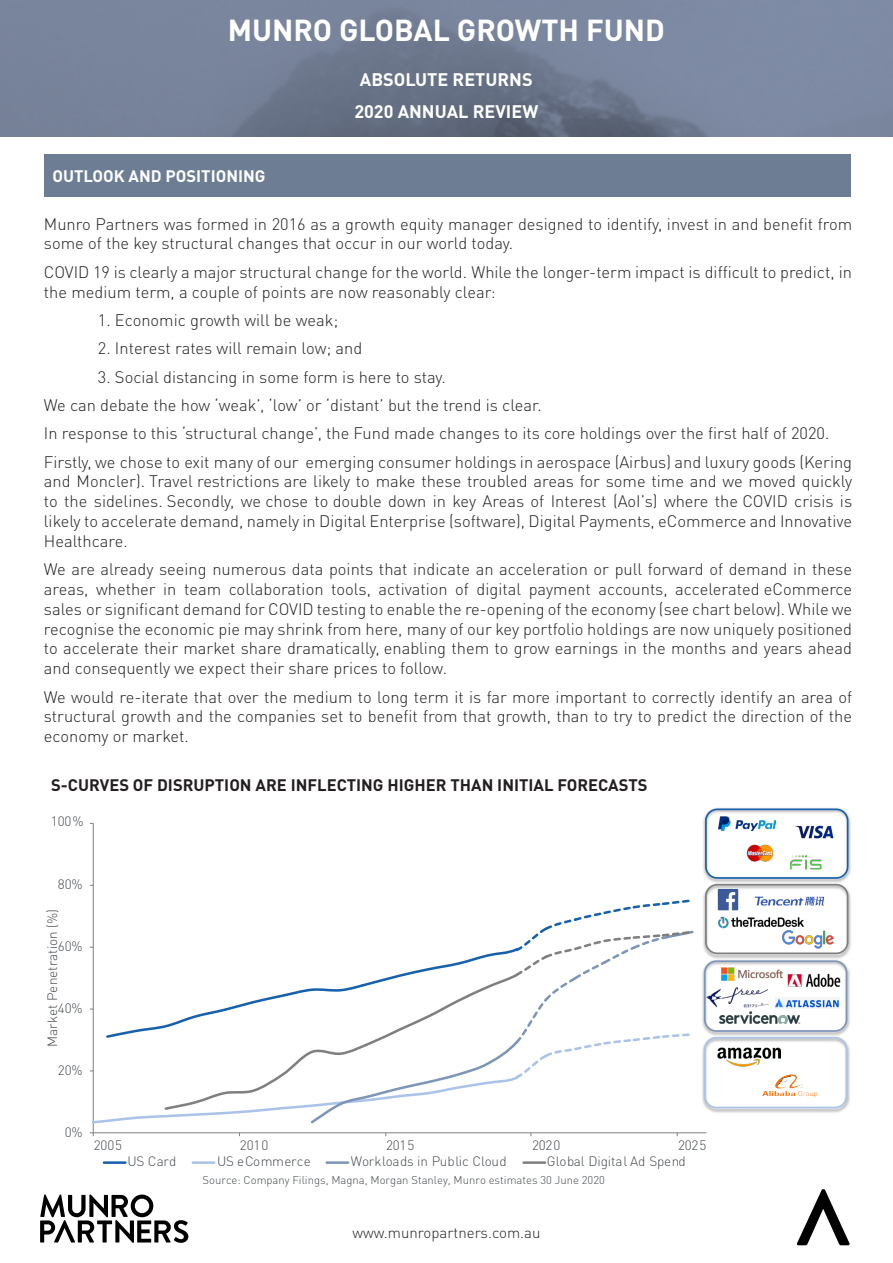
<style>
.page{position:relative;width:893px;height:1263px;background:#fff}
.page>*{position:absolute;margin:0;border:0;box-sizing:border-box;transform-origin:0 0}
.t1{font:700 30px "DIN Pro";color:#fff}
.t2{font:700 18px "DIN Pro";color:#fff}
.t3{font:300 16.5px/19.8px "DIN Pro";color:#231f20;text-align:justify}
.t4{font:700 16.5px "DIN Pro";color:#231f20}
.t5{font:700 16.5px "DIN Pro";color:#fff}
.t6{font:300 15px "DIN Pro";color:#231f20}
.t7{font:300 13.5px "DIN Pro";color:#43494c}
.t8{font:300 11.25px "DIN Pro";color:#43494c}
</style>
<div class="page">
<img style="left:0;top:0;width:893px;height:137px">
<svg style="left:797px;top:1189px;width:53px;height:56px"></svg>
<svg style="left:40px;top:1194px;width:148px;height:49px"></svg>
<div style="left:44px;top:154px;width:807px;height:43px;background:#6d7e94"></div>
<img style="left:703px;top:808px;width:148px;height:73px">
<div style="left:705px;top:808px;width:143px;height:71px;border:2px solid #1661ad;border-radius:11px"></div>
<img style="left:703px;top:881px;width:148px;height:77px">
<div style="left:705px;top:884px;width:143px;height:70px;border:2px solid #7f7f7f;border-radius:11px"></div>
<img style="left:702px;top:958px;width:148px;height:76px">
<div style="left:704px;top:960px;width:143px;height:72px;border:2px solid #7d95b7;border-radius:12px"></div>
<img style="left:702px;top:1034px;width:148px;height:79px">
<div style="left:704px;top:1037px;width:143px;height:71px;border:2px solid #abc3e8;border-radius:12px"></div>
<hr style="left:93px;top:823px;width:1px;height:310px;background:#7f7f7f">
<hr style="left:93px;top:1132px;width:613px;height:1px;background:#7f7f7f">
<svg style="left:90px;top:899px;width:600px;height:237px"></svg>
<svg style="left:163px;top:971px;width:357px;height:140px"></svg>
<hr style="left:104px;top:1161px;width:21px;height:3px;background:#1661ad">
<hr style="left:193px;top:1161px;width:21px;height:3px;background:#abc3e8">
<hr style="left:327px;top:1161px;width:21px;height:3px;background:#7d95b7">
<hr style="left:524px;top:1161px;width:21px;height:3px;background:#7f7f7f">
<img style="left:706px;top:883px;width:45px;height:32px">
<img style="left:718px;top:809px;width:58px;height:28px">
<img style="left:794px;top:824px;width:41px;height:17px">
<img style="left:745px;top:842px;width:29px;height:22px">
<img style="left:788px;top:854px;width:35px;height:16px">
<img style="left:752px;top:880px;width:74px;height:42px">
<img style="left:708px;top:908px;width:106px;height:27px">
<img style="left:782px;top:931px;width:51px;height:18px">
<img style="left:708px;top:954px;width:88px;height:40px">
<img style="left:705px;top:985px;width:65px;height:24px">
<img style="left:702px;top:1009px;width:116px;height:18px">
<img style="left:783px;top:966px;width:62px;height:30px">
<img style="left:717px;top:1040px;width:63px;height:35px">
<img style="left:756px;top:1067px;width:66px;height:36px">
<img style="left:776px;top:997px;width:64px;height:11px">
<p class="t1" style="left:228px;top:7px;width:439px">MUNRO GLOBAL GROWTH FUND</p>
<p class="t2" style="left:360px;top:65px;width:174px">ABSOLUTE RETURNS</p>
<p class="t2" style="left:354px;top:98px;width:185px">2020 ANNUAL REVIEW</p>
<p class="t5" style="left:52px;top:163px;width:215px">OUTLOOK AND POSITIONING</p>
<p class="t3" style="left:44px;top:213px;width:810px">Munro Partners was formed in 2016 as a growth equity manager designed to identify, invest in and benefit from some of the key structural changes that occur in our world today.</p>
<p class="t3" style="left:44px;top:261px;width:810px">COVID 19 is clearly a major structural change for the world. While the longer-term impact is difficult to predict, in the medium term, a couple of points are now reasonably clear:</p>
<p class="t3" style="left:98px;top:309px;width:242px">1. Economic growth will be weak;</p>
<p class="t3" style="left:98px;top:337px;width:266px">2. Interest rates will remain low; and</p>
<p class="t3" style="left:98px;top:366px;width:349px">3. Social distancing in some form is here to stay.</p>
<p class="t3" style="left:44px;top:394px;width:500px">We can debate the how ‘weak’, ‘low’ or ‘distant’ but the trend is clear.</p>
<p class="t3" style="left:44px;top:422px;width:787px">In response to this ‘structural change’, the Fund made changes to its core holdings over the first half of 2020.</p>
<p class="t3" style="left:44px;top:451px;width:810px">Firstly, we chose to exit many of our emerging consumer holdings in aerospace (Airbus) and luxury goods (Kering and Moncler). Travel restrictions are likely to make these troubled areas for some time and we moved quickly to the sidelines. Secondly, we chose to double down in key Areas of Interest (AoI’s) where the COVID crisis is likely to accelerate demand, namely in Digital Enterprise (software), Digital Payments, eCommerce and Innovative Healthcare.</p>
<p class="t3" style="left:44px;top:558px;width:810px">We are already seeing numerous data points that indicate an acceleration or pull forward of demand in these areas, whether in team collaboration tools, activation of digital payment accounts, accelerated eCommerce sales or significant demand for COVID testing to enable the re-opening of the economy (see chart below). While we recognise the economic pie may shrink from here, many of our key portfolio holdings are now uniquely positioned to accelerate their market share dramatically, enabling them to grow earnings in the months and years ahead and consequently we expect their share prices to follow.</p>
<p class="t3" style="left:44px;top:686px;width:810px">We would re-iterate that over the medium to long term it is far more important to correctly identify an area of structural growth and the companies set to benefit from that growth, than to try to predict the direction of the economy or market.</p>
<p class="t4" style="left:51px;top:772px;width:598px">S-CURVES OF DISRUPTION ARE INFLECTING HIGHER THAN INITIAL FORECASTS</p>
<p class="t7" style="left:51px;top:811px;width:34px">100%</p>
<p class="t7" style="left:58px;top:874px;width:26px">80%</p>
<p class="t7" style="left:42px;top:1047px;width:139px;rotate:-90deg">Market Penetration (%)</p>
<p class="t7" style="left:58px;top:936px;width:26px">60%</p>
<p class="t7" style="left:58px;top:998px;width:26px">40%</p>
<p class="t7" style="left:58px;top:1060px;width:26px">20%</p>
<p class="t7" style="left:65px;top:1122px;width:19px">0%</p>
<p class="t7" style="left:94px;top:1135px;width:30px">2005</p>
<p class="t7" style="left:240px;top:1135px;width:30px">2010</p>
<p class="t7" style="left:386px;top:1135px;width:30px">2015</p>
<p class="t7" style="left:532px;top:1135px;width:30px">2020</p>
<p class="t7" style="left:678px;top:1135px;width:30px">2025</p>
<p class="t7" style="left:128px;top:1151px;width:50px">US Card</p>
<p class="t7" style="left:217px;top:1151px;width:95px">US eCommerce</p>
<p class="t7" style="left:351px;top:1151px;width:157px">Workloads in Public Cloud</p>
<p class="t7" style="left:547px;top:1151px;width:140px">Global Digital Ad Spend</p>
<p class="t8" style="left:203px;top:1171px;width:404px">Source: Company Filings, Magna, Morgan Stanley, Munro estimates 30 June 2020</p>
<p class="t6" style="left:352px;top:1221px;width:189px">www.munropartners.com.au</p>
</div>
